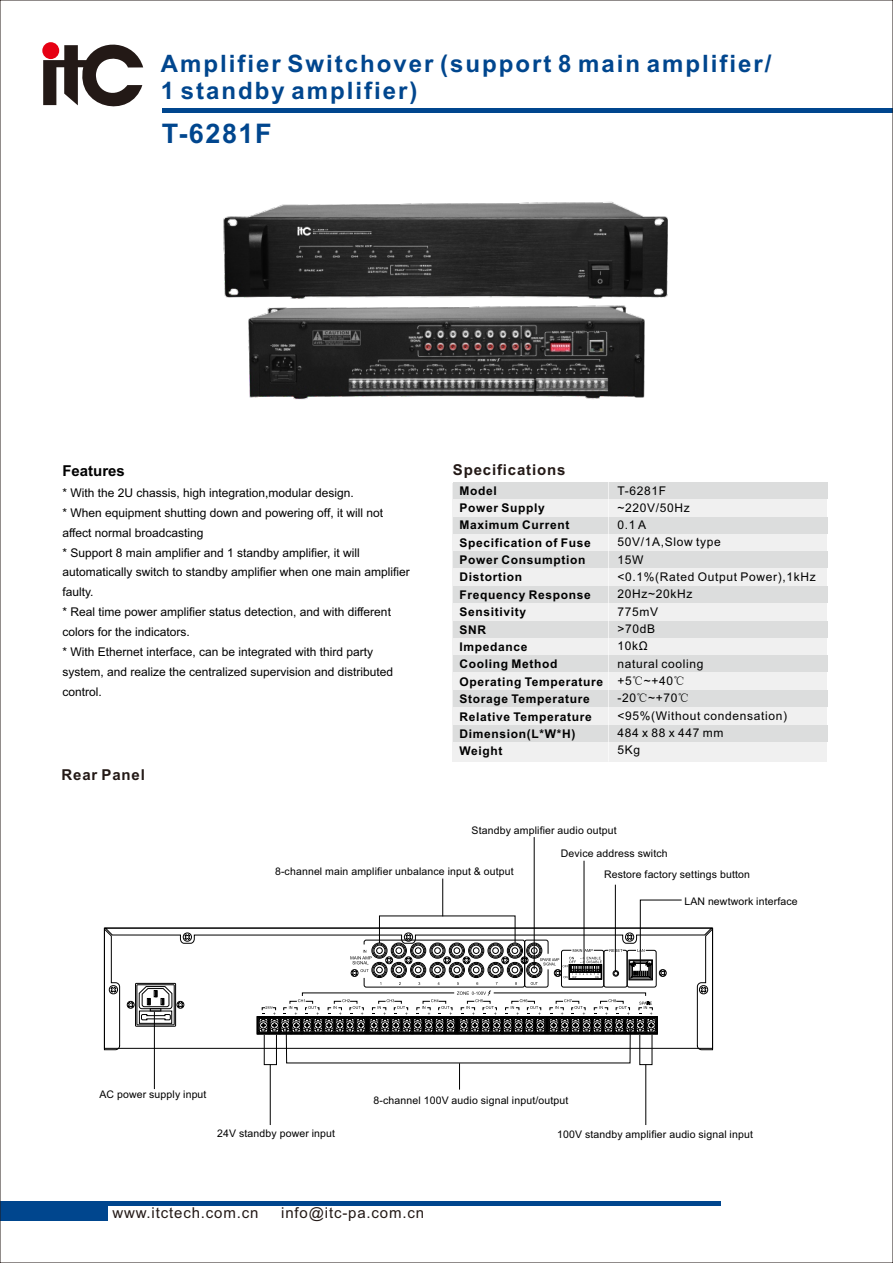
<style>
.page{position:relative;width:893px;height:1263px;background:#fff}
.page>*{position:absolute;margin:0;border:0;box-sizing:border-box;transform-origin:0 0}
.t1{font:700 27px "Arial";letter-spacing:.055em;color:#00468e}
.t2{font:700 24px/26.8px "Arial";letter-spacing:.085em;color:#00468e}
.t3{font:15px "Arial";letter-spacing:.055em;color:#231916}
.t4{font:700 15px "Arial";letter-spacing:.055em;color:#231916}
.t5{font:700 15px "Arial";color:#000}
.t6{font:12px/19.8px "Arial";color:#000}
.t7{font:700 12px/17.4px "Arial";letter-spacing:.055em;color:#000}
.t8{font:12px/17.2px "Arial";letter-spacing:.055em;color:#000}
.t9{font:10.5px/23px "Arial";letter-spacing:.015em;color:#000}
.s1{font-family:"Sim Sun"}
</style>
<div class="page">
<hr style="left:0;top:1202px;width:720px;height:4px;background:#00468e">
<div style="left:0;top:1202px;width:108px;height:18px;background:#00468e"></div>
<hr style="left:163px;top:108px;width:730px;height:4px;background:#00468e">
<svg style="left:43px;top:42px;width:100px;height:65px"></svg>
<svg style="left:459px;top:1063px;width:1px;height:26px"></svg>
<hr style="left:584px;top:861px;width:1px;height:110px;background:#000">
<hr style="left:154px;top:1012px;width:1px;height:77px;background:#000">
<hr style="left:270px;top:1064px;width:1px;height:61px;background:#000">
<hr style="left:534px;top:837px;width:1px;height:132px;background:#000">
<hr style="left:442px;top:878px;width:1px;height:38px;background:#000">
<hr style="left:615px;top:885px;width:1px;height:86px;background:#000">
<svg style="left:104px;top:927px;width:609px;height:123px"></svg>
<svg style="left:698px;top:984px;width:11px;height:10px"></svg>
<svg style="left:108px;top:984px;width:11px;height:10px"></svg>
<div style="left:135px;top:983px;width:41px;height:43px;border:1px solid #000"></div>
<div style="left:137px;top:984px;width:38px;height:41px;border:1px solid #000"></div>
<svg style="left:126px;top:986px;width:59px;height:38px"></svg>
<svg style="left:182px;top:932px;width:11px;height:10px"></svg>
<svg style="left:257px;top:899px;width:425px;height:135px"></svg>
<div style="left:264px;top:1034px;width:13px;height:31px;border:1px solid #000"></div>
<hr style="left:645px;top:1064px;width:1px;height:61px;background:#000">
<div style="left:639px;top:1034px;width:13px;height:31px;border:1px solid #000"></div>
<div style="left:453px;top:483px;width:374px;height:279px;background:#f0f0f0"></div>
<div style="left:453px;top:482px;width:374px;height:17px;background:#dcdddd"></div>
<div style="left:453px;top:517px;width:374px;height:17px;background:#dcdddd"></div>
<div style="left:453px;top:552px;width:374px;height:16px;background:#dcdddd"></div>
<div style="left:453px;top:586px;width:374px;height:17px;background:#dcdddd"></div>
<div style="left:453px;top:621px;width:374px;height:17px;background:#dcdddd"></div>
<div style="left:453px;top:656px;width:374px;height:16px;background:#dcdddd"></div>
<div style="left:453px;top:690px;width:374px;height:17px;background:#dcdddd"></div>
<div style="left:453px;top:725px;width:374px;height:17px;background:#dcdddd"></div>
<hr style="left:608px;top:482px;width:1px;height:280px;background:#fff">
<img style="left:223px;top:201px;width:445px;height:98px">
<img style="left:248px;top:305px;width:397px;height:95px">
<h2 class="t2" style="left:161px;top:52px;width:612px">Amplifier Switchover (support 8 main amplifier/<br>1 standby amplifier)</h2>
<h1 class="t1" style="left:162px;top:123px;width:111px">T-6281F</h1>
<p class="t4" style="left:453px;top:464px;width:114px">Specifications</p>
<p class="t5" style="left:62px;top:465px;width:64px">Features</p>
<p class="t6" style="left:62px;top:484px;width:349px">* With the 2U chassis, high integration,modular design.<br>* When equipment shutting down and powering off, it will not affect normal broadcasting<br>* Support 8 main amplifier and 1 standby amplifier, it will automatically switch to standby amplifier when one main amplifier faulty.<br>* Real time power amplifier status detection, and with different colors for the indicators.<br>* With Ethernet interface, can be integrated with third party system, and realize the centralized supervision and distributed control.</p>
<p class="t7" style="left:459px;top:483px;width:145px">Model<br>Power Supply<br>Maximum Current<br>Specification of Fuse<br>Power Consumption<br>Distortion<br>Frequency Response<br>Sensitivity<br>SNR<br>Impedance<br>Cooling Method<br>Operating Temperature<br>Storage Temperature<br>Relative Temperature<br>Dimension(L*W*H)<br>Weight</p>
<p class="t4" style="left:62px;top:769px;width:85px">Rear Panel</p>
<p class="t8" style="left:617px;top:483px;width:200px">T-6281F<br>~220V/50Hz<br>0.1 A<br>50V/1A,Slow type<br>15W<br>&lt;0.1%(Rated Output Power),1kHz<br>20Hz~20kHz<br>775mV<br>&gt;70dB<br>10kΩ<br>natural cooling<br>+5<span class="s1">℃</span>~+40<span class="s1">℃<br></span>-20<span class="s1">℃</span>~+70<span class="s1">℃<br></span>&lt;95%(Without condensation)<br>484 x 88 x 447 mm<br>5Kg</p>
<p class="t9" style="left:561px;top:820px;width:108px;text-indent:-89px">Standby amplifier audio output<br>Device address switch</p>
<p class="t9" style="left:604px;top:864px;width:147px">Restore factory settings button</p>
<p class="t9" style="left:275px;top:861px;width:240px">8-channel main amplifier unbalance input &amp; output</p>
<p class="t9" style="left:684px;top:890px;width:115px">LAN newtwork interface</p>
<p class="t9" style="left:99px;top:1084px;width:109px">AC power supply input</p>
<p class="t9" style="left:217px;top:1122px;width:119px">24V standby power input</p>
<p class="t9" style="left:374px;top:1090px;width:196px">8-channel 100V audio signal input/output</p>
<p class="t9" style="left:557px;top:1124px;width:197px">100V standby amplifier audio signal input</p>
<p class="t3" style="left:112px;top:1207px;width:147px">www.itctech.com.cn</p>
<p class="t3" style="left:281px;top:1207px;width:144px">info@itc-pa.com.cn</p>
</div>
